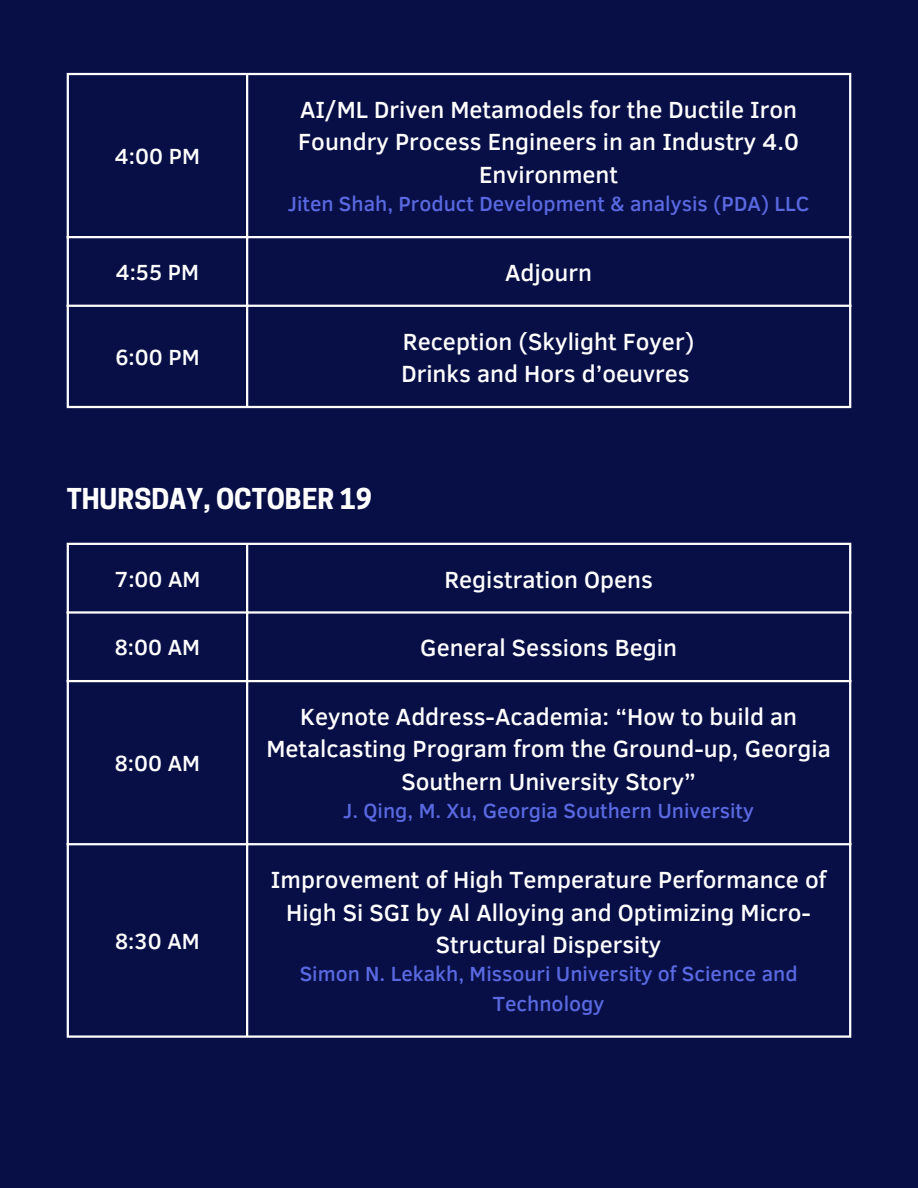
<style>
.page{position:relative;width:918px;height:1188px;background:#080f47}
.page>*{position:absolute;margin:0;border:0;box-sizing:border-box;transform-origin:0 0}
.t1{font:700 27px "Cooper Hewitt";color:#fff}
.t2{font:500 24px/32.7px "Clear Sans";color:#fff;text-align:center}
.t3{font:500 22.5px "Clear Sans";color:#fff}
.t4{font:500 21px/29.2px "Clear Sans";color:#5a69e1;text-align:center}
</style>
<div class="page">
<hr style="left:67px;top:75px;width:2px;height:331px;background:#fff">
<hr style="left:246px;top:75px;width:2px;height:331px;background:#fff">
<hr style="left:849px;top:75px;width:2px;height:331px;background:#fff">
<hr style="left:67px;top:73px;width:784px;height:2px;background:#fff">
<hr style="left:67px;top:236px;width:784px;height:2px;background:#fff">
<hr style="left:67px;top:305px;width:784px;height:2px;background:#fff">
<hr style="left:67px;top:406px;width:784px;height:2px;background:#fff">
<hr style="left:67px;top:545px;width:2px;height:490px;background:#fff">
<hr style="left:246px;top:545px;width:2px;height:490px;background:#fff">
<hr style="left:849px;top:545px;width:2px;height:490px;background:#fff">
<hr style="left:67px;top:543px;width:784px;height:2px;background:#fff">
<hr style="left:67px;top:611px;width:784px;height:3px;background:#fff">
<hr style="left:67px;top:680px;width:784px;height:2px;background:#fff">
<hr style="left:67px;top:843px;width:784px;height:2px;background:#fff">
<hr style="left:67px;top:1035px;width:784px;height:3px;background:#fff">
<p class="t3" style="left:115px;top:140px;width:87px">4:00 PM</p>
<p class="t2" style="left:298px;top:92px;width:502px">AI/ML Driven Metamodels for the Ductile Iron<br>Foundry Process Engineers in an Industry 4.0<br>Environment</p>
<p class="t4" style="left:288px;top:188px;width:523px">Jiten Shah, Product Development &amp; analysis (PDA) LLC</p>
<p class="t3" style="left:116px;top:256px;width:85px">4:55 PM</p>
<p class="t2" style="left:505px;top:255px;width:89px">Adjourn</p>
<p class="t3" style="left:115px;top:341px;width:86px">6:00 PM</p>
<p class="t2" style="left:403px;top:324px;width:293px">Reception (Skylight Foyer)</p>
<p class="t2" style="left:401px;top:356px;width:290px">Drinks and Hors d’oeuvres</p>
<p class="t1" style="left:67px;top:488px;width:307px">THURSDAY, OCTOBER 19</p>
<p class="t3" style="left:114px;top:562px;width:88px">7:00 AM</p>
<p class="t2" style="left:444px;top:562px;width:210px">Registration Opens</p>
<p class="t3" style="left:115px;top:631px;width:87px">8:00 AM</p>
<p class="t2" style="left:420px;top:630px;width:258px">General Sessions Begin</p>
<p class="t3" style="left:115px;top:747px;width:87px">8:00 AM</p>
<p class="t3" style="left:115px;top:925px;width:86px">8:30 AM</p>
<p class="t2" style="left:266px;top:699px;width:566px">Keynote Address-Academia: “How to build an<br>Metalcasting Program from the Ground-up, Georgia<br>Southern University Story”</p>
<p class="t4" style="left:343px;top:795px;width:412px">J. Qing, M. Xu, Georgia Southern University</p>
<p class="t2" style="left:271px;top:862px;width:557px">Improvement of High Temperature Performance of<br>High Si SGI by Al Alloying and Optimizing Micro-<br>Structural Dispersity</p>
<p class="t4" style="left:300px;top:958px;width:499px">Simon N. Lekakh, Missouri University of Science and<br>Technology</p>
</div>
